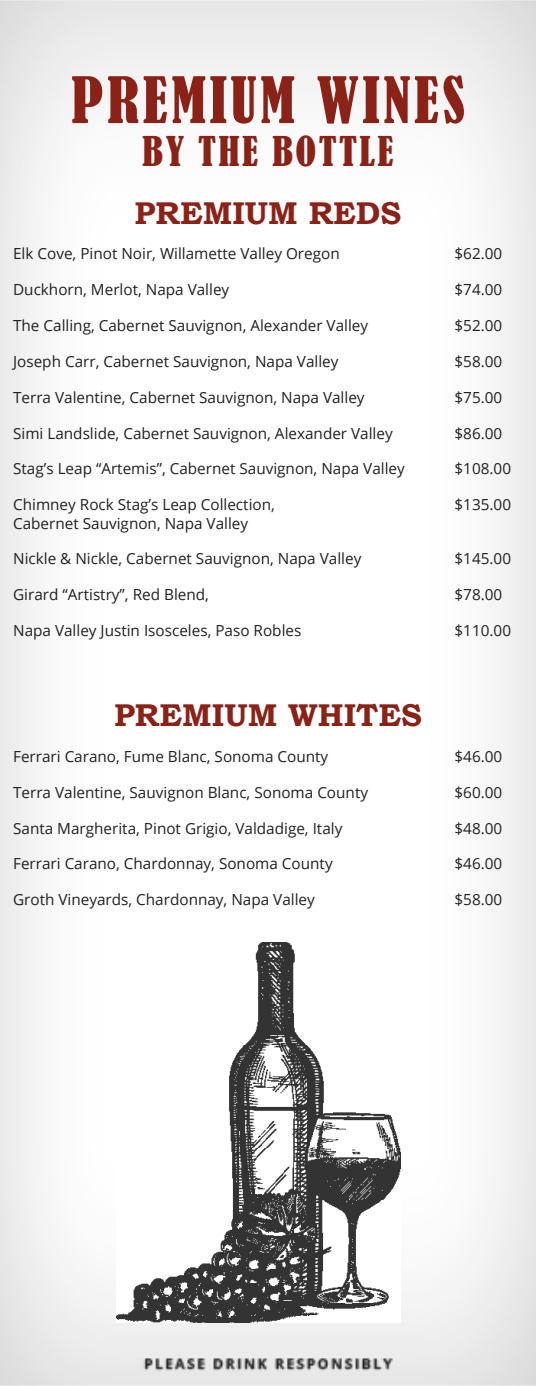
<style>
.page{position:relative;width:536px;height:1386px;background:#fff}
.page>*{position:absolute;margin:0;border:0;box-sizing:border-box;transform-origin:0 0}
.t1{font:condensed 59.5px "Bernard";letter-spacing:.06em;color:#8a2218}
.t2{font:condensed 38.5px "Bernard";letter-spacing:.06em;color:#8a2218}
.t3{font:700 31.5px "Bookman Old Style";color:#8a2218}
.t4{font:15.22px "Open Sans";color:#231f20}
</style>
<div class="page">
<img style="left:0;top:0;width:536px;height:1386px">
<img style="left:117px;top:942px;width:283px;height:381px">
<h1 class="t1" style="left:71px;top:66px;width:395px">PREMIUM WINES</h1>
<h2 class="t2" style="left:142px;top:129px;width:252px">BY THE BOTTLE</h2>
<h3 class="t3" style="left:135px;top:194px;width:268px">PREMIUM REDS</h3>
<p class="t4" style="left:13px;top:243px;width:328px">Elk Cove, Pinot Noir, Willamette Valley Oregon</p>
<p class="t4" style="left:454px;top:243px;width:49px">$62.00</p>
<p class="t4" style="left:13px;top:279px;width:217px">Duckhorn, Merlot, Napa Valley</p>
<p class="t4" style="left:454px;top:279px;width:49px">$74.00</p>
<p class="t4" style="left:13px;top:315px;width:356px">The Calling, Cabernet Sauvignon, Alexander Valley</p>
<p class="t4" style="left:454px;top:315px;width:49px">$52.00</p>
<p class="t4" style="left:13px;top:351px;width:327px">Joseph Carr, Cabernet Sauvignon, Napa Valley</p>
<p class="t4" style="left:454px;top:351px;width:49px">$58.00</p>
<p class="t4" style="left:13px;top:387px;width:353px">Terra Valentine, Cabernet Sauvignon, Napa Valley</p>
<p class="t4" style="left:454px;top:387px;width:49px">$75.00</p>
<p class="t4" style="left:13px;top:423px;width:381px">Simi Landslide, Cabernet Sauvignon, Alexander Valley</p>
<p class="t4" style="left:454px;top:423px;width:49px">$86.00</p>
<p class="t4" style="left:13px;top:458px;width:393px">Stag’s Leap “Artemis”, Cabernet Sauvignon, Napa Valley</p>
<p class="t4" style="left:454px;top:458px;width:58px">$108.00</p>
<p class="t4" style="left:13px;top:494px;width:263px">Chimney Rock Stag’s Leap Collection,</p>
<p class="t4" style="left:454px;top:494px;width:58px">$135.00</p>
<p class="t4" style="left:13px;top:513px;width:236px">Cabernet Sauvignon, Napa Valley</p>
<p class="t4" style="left:13px;top:548px;width:349px">Nickle &amp; Nickle, Cabernet Sauvignon, Napa Valley</p>
<p class="t4" style="left:454px;top:548px;width:58px">$145.00</p>
<p class="t4" style="left:13px;top:584px;width:197px">Girard “Artistry”, Red Blend,</p>
<p class="t4" style="left:454px;top:584px;width:49px">$78.00</p>
<p class="t4" style="left:13px;top:620px;width:290px">Napa Valley Justin Isosceles, Paso Robles</p>
<p class="t4" style="left:454px;top:620px;width:58px">$110.00</p>
<h3 class="t3" style="left:114px;top:696px;width:309px">PREMIUM WHITES</h3>
<p class="t4" style="left:13px;top:746px;width:316px">Ferrari Carano, Fume Blanc, Sonoma County</p>
<p class="t4" style="left:454px;top:746px;width:49px">$46.00</p>
<p class="t4" style="left:13px;top:782px;width:356px">Terra Valentine, Sauvignon Blanc, Sonoma County</p>
<p class="t4" style="left:454px;top:782px;width:49px">$60.00</p>
<p class="t4" style="left:13px;top:818px;width:331px">Santa Margherita, Pinot Grigio, Valdadige, Italy</p>
<p class="t4" style="left:454px;top:818px;width:49px">$48.00</p>
<p class="t4" style="left:13px;top:853px;width:321px">Ferrari Carano, Chardonnay, Sonoma County</p>
<p class="t4" style="left:454px;top:853px;width:49px">$46.00</p>
<p class="t4" style="left:13px;top:889px;width:303px">Groth Vineyards, Chardonnay, Napa Valley</p>
<p class="t4" style="left:454px;top:889px;width:49px">$58.00</p>
</div>
